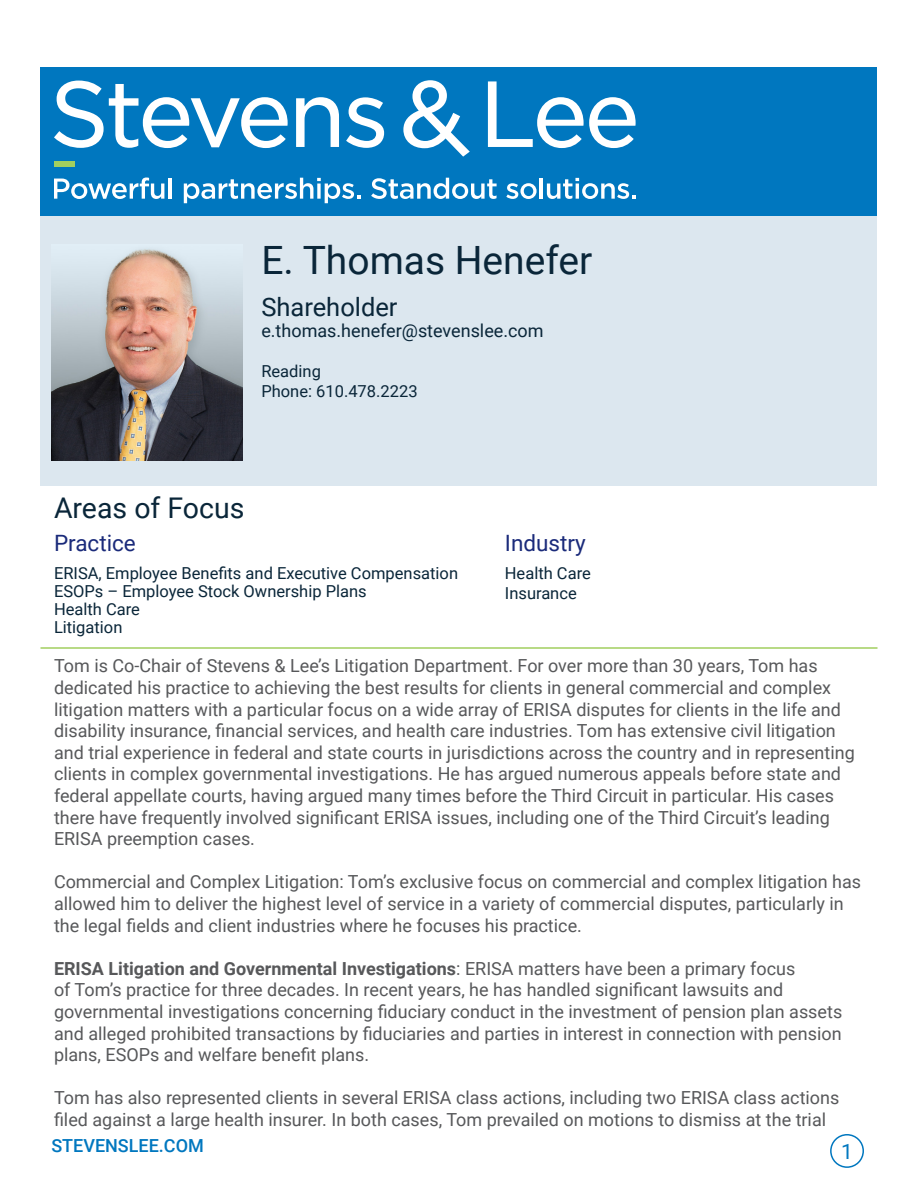
<style>
.page{position:relative;width:918px;height:1188px;background:#fff}
.page>*{position:absolute;margin:0;border:0;box-sizing:border-box;transform-origin:0 0}
.t1{font:39px "Roboto";color:#0a2639}
.t2{font:28.5px "Roboto";color:#0a2639}
.t3{font:25.5px "Roboto";color:#0a2639}
.t4{font:22.5px "Roboto";color:#1a2a7a}
.t5{font:21px "Roboto";color:#0077bf}
.t6{font:18px/21.6px "Roboto";color:#57585a}
.t7{font:18px "Roboto";color:#0a2639}
.t8{font:500 18px "Roboto";color:#0077bf}
.t9{font:16.5px/18px "Roboto";color:#0a2639}
.s1{font-weight:700}
</style>
<div class="page">
<div style="left:830px;top:1134px;width:34px;height:34px;border:2px solid #0077bf;border-radius:50%"></div>
<div style="left:40px;top:68px;width:838px;height:148px;background:#0077bf"></div>
<svg style="left:54px;top:81px;width:234px;height:67px"></svg>
<svg style="left:296px;top:97px;width:43px;height:50px"></svg>
<svg style="left:346px;top:97px;width:38px;height:51px"></svg>
<svg style="left:488px;top:81px;width:148px;height:67px"></svg>
<svg style="left:403px;top:80px;width:67px;height:77px"></svg>
<svg style="left:54px;top:178px;width:110px;height:21px"></svg>
<hr style="left:168px;top:178px;width:4px;height:21px;background:#fff">
<svg style="left:184px;top:178px;width:176px;height:25px"></svg>
<svg style="left:371px;top:178px;width:126px;height:21px"></svg>
<svg style="left:506px;top:183px;width:31px;height:16px"></svg>
<hr style="left:540px;top:178px;width:3px;height:21px;background:#fff">
<svg style="left:547px;top:178px;width:89px;height:21px"></svg>
<div style="left:40px;top:216px;width:838px;height:270px;background:#dce7ef"></div>
<div style="left:54px;top:161px;width:21px;height:5px;background:#a2cf5f"></div>
<hr style="left:40px;top:647px;width:838px;height:2px;background:#a2cf5f">
<img style="left:52px;top:249px;width:191px;height:211px">
<p class="t1" style="left:261px;top:233px;width:333px">E. Thomas Henefer</p>
<p class="t3" style="left:261px;top:289px;width:138px">Shareholder</p>
<p class="t7" style="left:261px;top:318px;width:284px">e.thomas.henefer@stevenslee.com</p>
<p class="t9" style="left:261px;top:361px;width:158px;line-height:19.8px">Reading<br>Phone: 610.478.2223</p>
<p class="t2" style="left:54px;top:488px;width:192px">Areas of Focus</p>
<p class="t4" style="left:54px;top:527px;width:83px">Practice</p>
<p class="t9" style="left:54px;top:563px;width:406px">ERISA, Employee Benefits and Executive Compensation<br>ESOPs – Employee Stock Ownership Plans<br>Health Care<br>Litigation</p>
<p class="t6" style="left:54px;top:654px;width:802px">Tom is Co-Chair of Stevens &amp; Lee’s Litigation Department. For over more than 30 years, Tom has dedicated his practice to achieving the best results for clients in general commercial and complex litigation matters with a particular focus on a wide array of ERISA disputes for clients in the life and disability insurance, financial services, and health care industries. Tom has extensive civil litigation and trial experience in federal and state courts in jurisdictions across the country and in representing clients in complex governmental investigations. He has argued numerous appeals before state and federal appellate courts, having argued many times before the Third Circuit in particular. His cases there have frequently involved significant ERISA issues, including one of the Third Circuit’s leading ERISA preemption cases.</p>
<p class="t6" style="left:54px;top:870px;width:809px">Commercial and Complex Litigation: Tom’s exclusive focus on commercial and complex litigation has allowed him to deliver the highest level of service in a variety of commercial disputes, particularly in the legal fields and client industries where he focuses his practice.</p>
<p class="t6" style="left:54px;top:957px;width:790px"><span class="s1">ERISA Litigation and Governmental Investigations</span>: ERISA matters have been a primary focus<br>of Tom’s practice for three decades. In recent years, he has handled significant lawsuits and governmental investigations concerning fiduciary conduct in the investment of pension plan assets and alleged prohibited transactions by fiduciaries and parties in interest in connection with pension plans, ESOPs and welfare benefit plans.</p>
<p class="t6" style="left:54px;top:1086px;width:787px">Tom has also represented clients in several ERISA class actions, including two ERISA class actions filed against a large health insurer. In both cases, Tom prevailed on motions to dismiss at the trial</p>
<p class="t5" style="left:841px;top:1137px;width:13px">1</p>
<p class="t4" style="left:505px;top:527px;width:83px">Industry</p>
<p class="t9" style="left:505px;top:562px;width:87px;line-height:19.8px">Health Care<br>Insurance</p>
<p class="t8" style="left:51px;top:1133px;width:154px">STEVENSLEE.COM</p>
</div>
